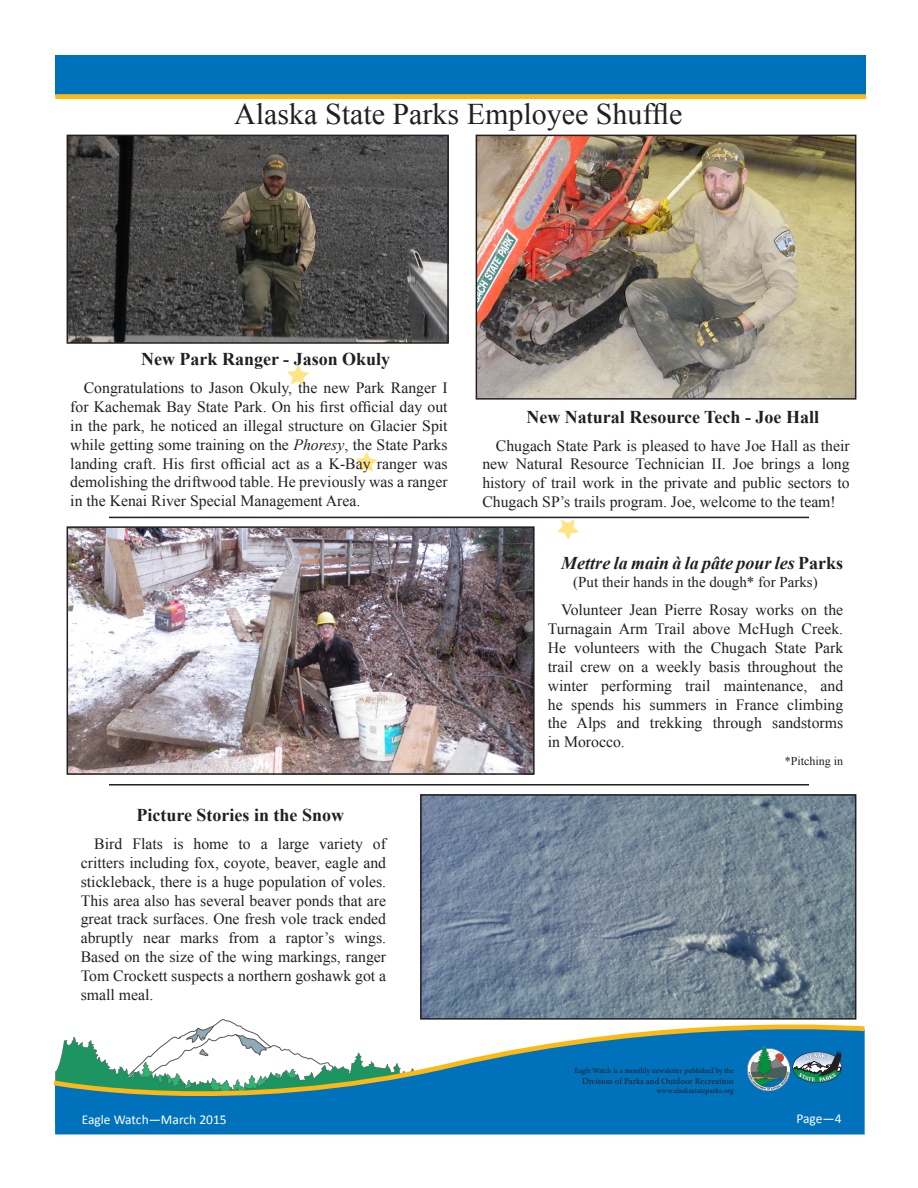
<style>
.page{position:relative;width:918px;height:1188px;background:#fff}
.page>*{position:absolute;margin:0;border:0;box-sizing:border-box;transform-origin:0 0}
.t1{font:30px "Times New Roman";color:#231f20}
.t2{font:700 18px "Times New Roman";color:#231f20}
.t3{font:italic 700 18px "Times New Roman";color:#231f20}
.t4{font:15.75px/18.9px "Times New Roman";color:#231f20;text-align:justify}
.t5{font:15px "Times New Roman";color:#231f20}
.t6{font:13.5px "Calibri";color:#fff}
.t7{font:12px "Times New Roman";color:#231f20}
._4th_level{font:9px "Minion Pro";letter-spacing:-.005em;color:#231f20}
._4th_level-2{font:7.5px "Minion Pro";letter-spacing:-.005em;color:#231f20}
.s1{font-style:italic}
.s2{font-style:normal}
</style>
<div class="page">
<div style="left:55px;top:55px;width:811px;height:39px;background:#0072bc"></div>
<div style="left:55px;top:94px;width:811px;height:5px;background:#fcb814"></div>
<div style="left:55px;top:1116px;width:810px;height:19px;background:#0072bc"></div>
<svg style="left:53px;top:1009px;width:812px;height:107px"></svg>
<img style="left:747px;top:1046px;width:42px;height:45px">
<svg style="left:793px;top:1051px;width:49px;height:32px;background:#5b8b93"></svg>
<svg style="left:557px;top:519px;width:22px;height:21px"></svg>
<svg style="left:356px;top:452px;width:22px;height:20px"></svg>
<svg style="left:287px;top:365px;width:22px;height:20px"></svg>
<hr style="left:109px;top:784px;width:700px;height:2px;background:#231f20">
<img style="left:423px;top:797px;width:430px;height:220px">
<div style="left:420px;top:794px;width:436px;height:226px;border:2px solid #231f20"></div>
<img style="left:70px;top:138px;width:376px;height:203px">
<div style="left:67px;top:135px;width:382px;height:209px;border:2px solid #231f20"></div>
<img style="left:479px;top:138px;width:374px;height:259px">
<div style="left:476px;top:135px;width:380px;height:265px;border:2px solid #231f20"></div>
<hr style="left:109px;top:517px;width:700px;height:1px;background:#231f20">
<img style="left:70px;top:529px;width:462px;height:243px">
<div style="left:67px;top:526px;width:468px;height:249px;border:2px solid #231f20"></div>
<p class="t1" style="left:234px;top:94px;width:450px">Alaska State Parks Employee Shuffle</p>
<p class="t2" style="left:141px;top:347px;width:251px">New Park Ranger - Jason Okuly</p>
<p class="t4" style="left:70px;top:378px;width:379px;text-indent:14px">Congratulations to Jason Okuly, the new Park Ranger I for Kachemak Bay State Park. On his first official day out in the park, he noticed an illegal structure on Glacier Spit while getting some training on the <span class="s1">Phoresy</span>, the State Parks landing craft. His first official act as a K-Bay ranger was demolishing the driftwood table. He previously was a ranger in the Kenai River Special Management Area.</p>
<p class="t2" style="left:136px;top:802px;width:209px">Picture Stories in the Snow</p>
<p class="t4" style="left:81px;top:834px;width:307px;text-indent:14px">Bird Flats is home to a large variety of critters including fox, coyote, beaver, eagle and stickleback, there is a huge population of voles.<br>This area also has several beaver ponds that are great track surfaces. One fresh vole track ended abruptly near marks from a raptor’s wings.<br>Based on the size of the wing markings, ranger Tom Crockett suspects a northern goshawk got a small meal.</p>
<p class="t2" style="left:526px;top:404px;width:294px">New Natural Resource Tech - Joe Hall</p>
<p class="t4" style="left:482px;top:436px;width:369px;text-indent:14px">Chugach State Park is pleased to have Joe Hall as their new Natural Resource Technician II. Joe brings a long history of trail work in the private and public sectors to Chugach SP’s trails program. Joe, welcome to the team!</p>
<p class="t3" style="left:561px;top:551px;width:283px">Mettre la main à la pâte pour les <span class="s2">Parks</span></p>
<p class="t5" style="left:573px;top:572px;width:246px">(Put their hands in the dough* for Parks)</p>
<p class="t4" style="left:548px;top:600px;width:297px;text-indent:14px">Volunteer Jean Pierre Rosay works on the Turnagain Arm Trail above McHugh Creek.<br>He volunteers with the Chugach State Park trail crew on a weekly basis throughout the winter performing trail maintenance, and he spends his summers in France climbing the Alps and trekking through sandstorms in Morocco.</p>
<p class="t7" style="left:785px;top:753px;width:60px">*Pitching in</p>
<p class="_4th_level-2" style="left:575px;top:1065px;width:161px">Eagle Watch is a monthly newsletter published by the</p>
<p class="_4th_level" style="left:582px;top:1075px;width:153px">Division of Parks and Outdoor Recreation</p>
<p class="_4th_level-2" style="left:657px;top:1085px;width:78px">www.alaskastateparks.org</p>
<p class="t6" style="left:82px;top:1111px;width:147px">Eagle Watch—March 2015</p>
<p class="t6" style="left:796px;top:1110px;width:47px">Page—4</p>
</div>
